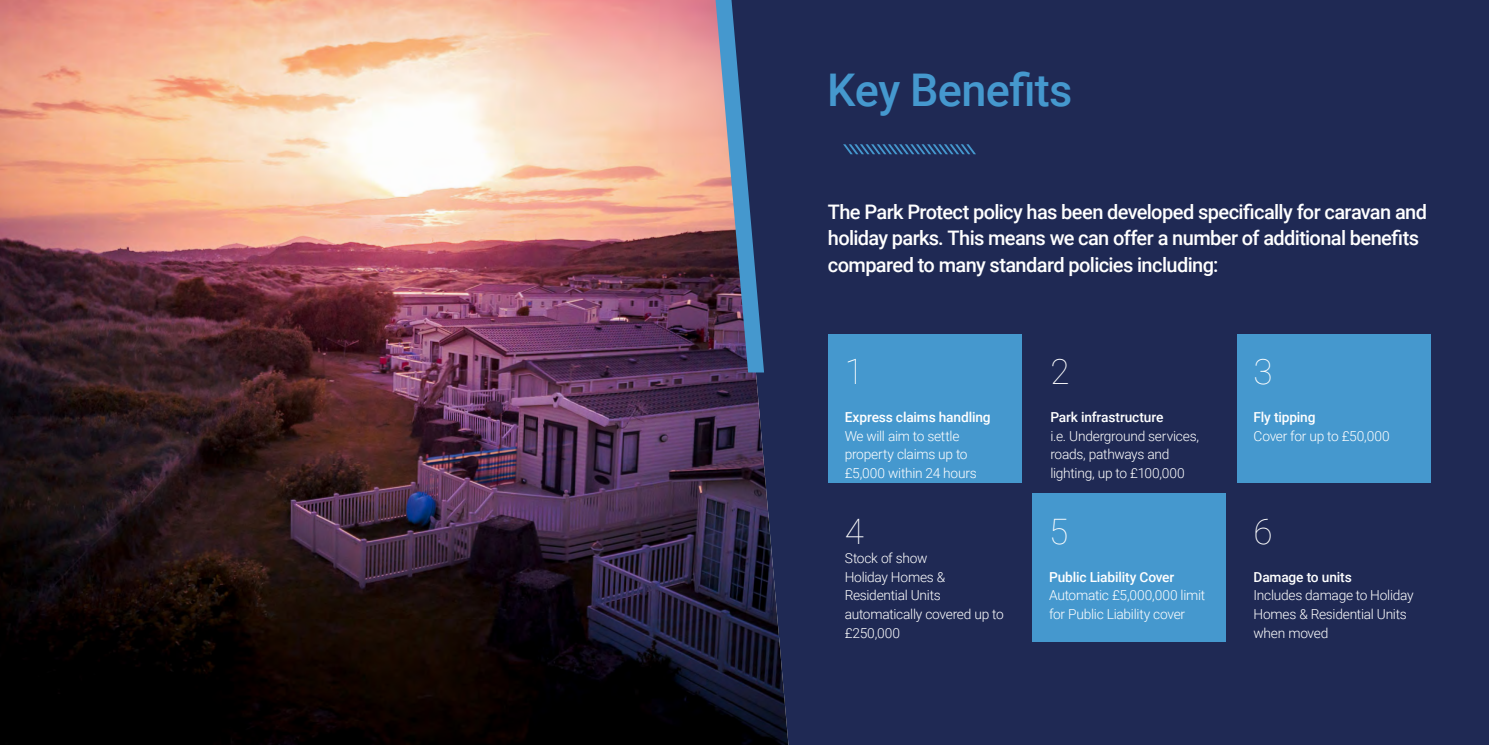
<style>
.page{position:relative;width:1489px;height:745px;background:#fff}
.page>*{position:absolute;margin:0;border:0;box-sizing:border-box;transform-origin:0 0}
.t1{font:500 45px "Roboto";letter-spacing:-.015em;color:#4598ce}
.t2{font:100 35px "Roboto";color:#fff}
.t3{font:500 20px/26.2px "Roboto";letter-spacing:-.03em;color:#fff}
.t4{font:300 13.75px/18.8px "Roboto";letter-spacing:-.02em;color:#fff}
.t5{font:500 13.75px "Roboto";letter-spacing:-.01em;color:#fff}
</style>
<div class="page">
<div style="left:679px;top:0;width:809px;height:744px;background:#1f2954"></div>
<img style="left:0;top:0;width:788px;height:744px">
<svg style="left:715px;top:0;width:49px;height:372px"></svg>
<svg style="left:843px;top:144px;width:132px;height:10px"></svg>
<div style="left:827px;top:334px;width:194px;height:148px;background:#4598ce"></div>
<div style="left:1236px;top:334px;width:194px;height:148px;background:#4598ce"></div>
<div style="left:1032px;top:493px;width:193px;height:147px;background:#4598ce"></div>
<h1 class="t1" style="left:827px;top:58px;width:247px">Key Benefits</h1>
<h3 class="t3" style="left:827px;top:198px;width:600px">The Park Protect policy has been developed specifically for caravan and holiday parks. This means we can offer a number of additional benefits compared to many standard policies including:</h3>
<h2 class="t2" style="left:844px;top:347px;width:21px">1</h2>
<p class="t5" style="left:844px;top:407px;width:147px">Express claims handling</p>
<p class="t4" style="left:844px;top:425px;width:133px">We will aim to settle property claims up to £5,000 within 24 hours</p>
<h2 class="t2" style="left:844px;top:506px;width:21px">4</h2>
<p class="t4" style="left:844px;top:547px;width:161px">Stock of show<br>Holiday Homes &amp;<br>Residential Units automatically covered up to £250,000</p>
<h2 class="t2" style="left:1050px;top:347px;width:21px">2</h2>
<p class="t5" style="left:1050px;top:407px;width:115px">Park infrastructure</p>
<p class="t4" style="left:1050px;top:425px;width:150px">i.e. Underground services, roads, pathways and lighting, up to £100,000</p>
<h2 class="t2" style="left:1049px;top:506px;width:21px">5</h2>
<p class="t5" style="left:1049px;top:566px;width:127px">Public Liability Cover</p>
<p class="t4" style="left:1049px;top:585px;width:158px">Automatic £5,000,000 limit for Public Liability cover</p>
<h2 class="t2" style="left:1253px;top:347px;width:21px">3</h2>
<p class="t5" style="left:1253px;top:407px;width:64px">Fly tipping</p>
<p class="t4" style="left:1253px;top:425px;width:138px">Cover for up to £50,000</p>
<h2 class="t2" style="left:1253px;top:506px;width:21px">6</h2>
<p class="t5" style="left:1253px;top:566px;width:100px">Damage to units</p>
<p class="t4" style="left:1253px;top:585px;width:161px">Includes damage to Holiday<br>Homes &amp; Residential Units when moved</p>
</div>
